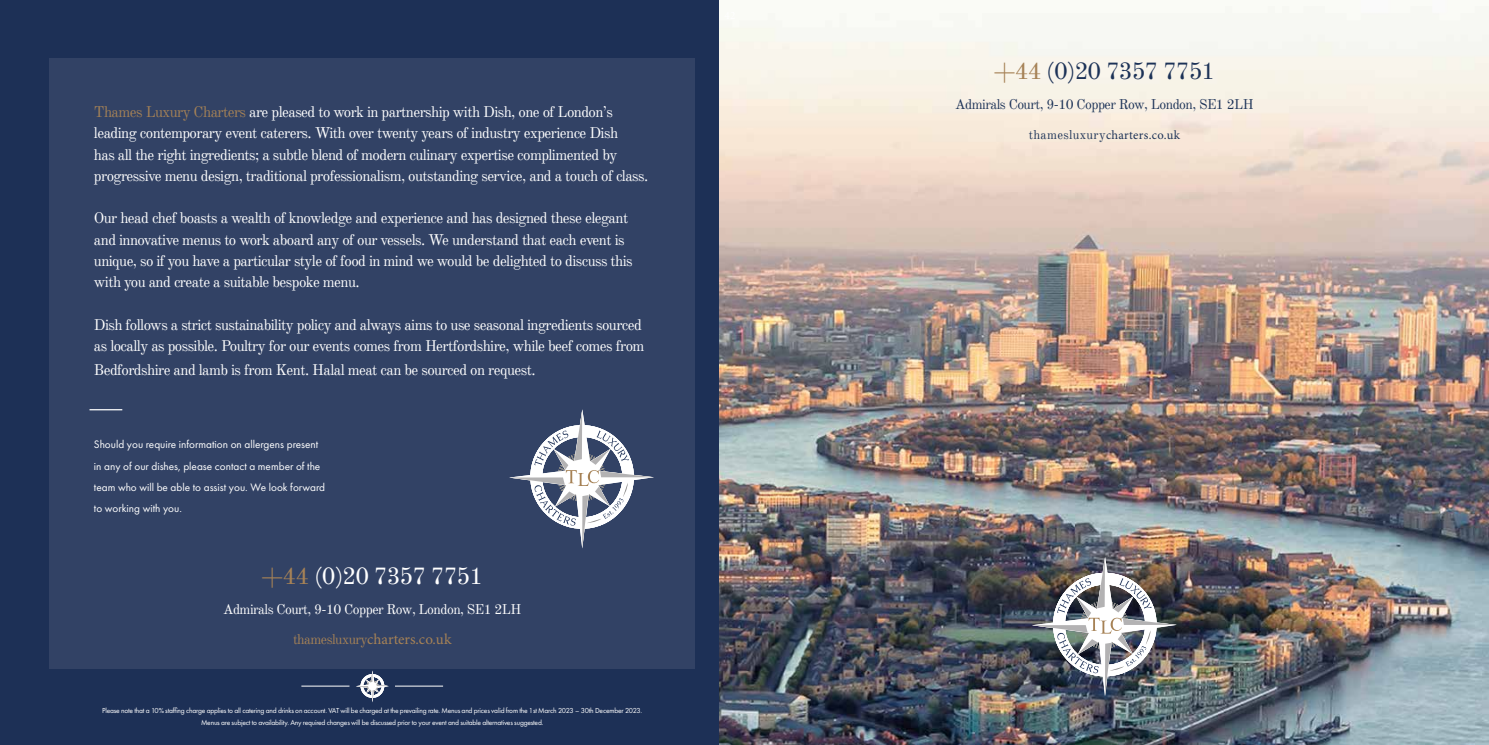
<style>
.page{position:relative;width:1489px;height:745px;background:#fff}
.page>*{position:absolute;margin:0;border:0;box-sizing:border-box;transform-origin:0 0}
.t1{font:23.75px "Old Standard TT";letter-spacing:-.04em;color:#fff}
.t2{font:23.75px "Old Standard TT";letter-spacing:-.04em;color:#1c3257}
.t3{font:15px/21.2px "Old Standard TT";letter-spacing:-.04em;color:#fff}
.t4{font:15px "Minion Pro";letter-spacing:-.005em;color:#a68256}
.t5{font:13.75px "Old Standard TT";letter-spacing:-.04em;color:#fff}
.t6{font:13.75px "Old Standard TT";letter-spacing:-.04em;color:#1c3257}
.t7{font:12.5px "Minion Pro";letter-spacing:.02em;color:#1c3257}
.t8{font:11.25px/21.2px "Futura PT";color:#fff}
.t9{font:7.5px/11.2px "Futura PT";letter-spacing:-.03em;color:#fff;text-align:center}
.s1{color:#a68256}
.s2{font-family:"Old Standard TT";font-size:13.75px}
.s3{font-family:"Old Standard TT"}
</style>
<div class="page">
<div style="left:0;top:0;width:744px;height:744px;background:#1d3056"></div>
<hr style="left:395px;top:685px;width:48px;height:1px;background:#fff">
<hr style="left:301px;top:685px;width:48px;height:1px;background:#fff">
<svg style="left:356px;top:670px;width:33px;height:32px"></svg>
<div style="left:50px;top:58px;width:644px;height:610px;background:#324265"></div>
<svg style="left:509px;top:409px;width:145px;height:139px"></svg>
<hr style="left:89px;top:409px;width:33px;height:1px;background:#fff">
<img style="left:719px;top:0;width:769px;height:744px">
<img style="left:1031px;top:556px;width:145px;height:139px">
<p class="t3" style="left:94px;top:101px;width:556px"><span class="s1">Thames Luxury Charters</span> are pleased to work in partnership with Dish, one of London’s leading contemporary event caterers. With over twenty years of industry experience Dish<br>has all the right ingredients; a subtle blend of modern culinary expertise complimented by progressive menu design, traditional professionalism, outstanding service, and a touch of class.</p>
<p class="t3" style="left:94px;top:208px;width:540px">Our head chef boasts a wealth of knowledge and experience and has designed these elegant and innovative menus to work aboard any of our vessels. We understand that each event is unique, so if you have a particular style of food in mind we would be delighted to discuss this with you and create a suitable bespoke menu.</p>
<p class="t3" style="left:94px;top:314px;width:552px">Dish follows a strict sustainability policy and always aims to use seasonal ingredients sourced as locally as possible. Poultry for our events comes from Hertfordshire, while beef comes from</p>
<p class="t3" style="left:94px;top:359px;width:443px">Bedfordshire and lamb is from Kent. Halal meat can be sourced on request.</p>
<p class="t8" style="left:94px;top:434px;width:233px">Should you require information on allergens present in any of our dishes, please contact a member of the team who will be able to assist you. We look forward to working with you.</p>
<h1 class="t1" style="left:261px;top:560px;width:223px"><span class="s1">+44</span> (0)20 7357 7751</h1>
<p class="t5" style="left:223px;top:600px;width:300px">Admirals Court, 9-10 Copper Row, London, SE1 2LH</p>
<p class="t4" style="left:293px;top:628px;width:160px"><span class="s2">thamesluxury</span>charters.co.uk</p>
<p class="t9" style="left:102px;top:704px;width:541px">Please note that a 10% staffing charge applies to all catering and drinks on account. VAT will be charged at the prevailing rate. Menus and prices valid from the 1st March 2023 – 30th December 2023.<br>Menus are subject to availability. Any required changes will be discussed prior to your event and suitable alternatives suggested.</p>
<h1 class="t2" style="left:993px;top:56px;width:223px"><span class="s1">+44</span> (0)20 7357 7751</h1>
<p class="t6" style="left:955px;top:96px;width:300px">Admirals Court, 9-10 Copper Row, London, SE1 2LH</p>
<p class="t7" style="left:1028px;top:126px;width:153px"><span class="s3">thamesluxury</span>charters.co.uk</p>
</div>
